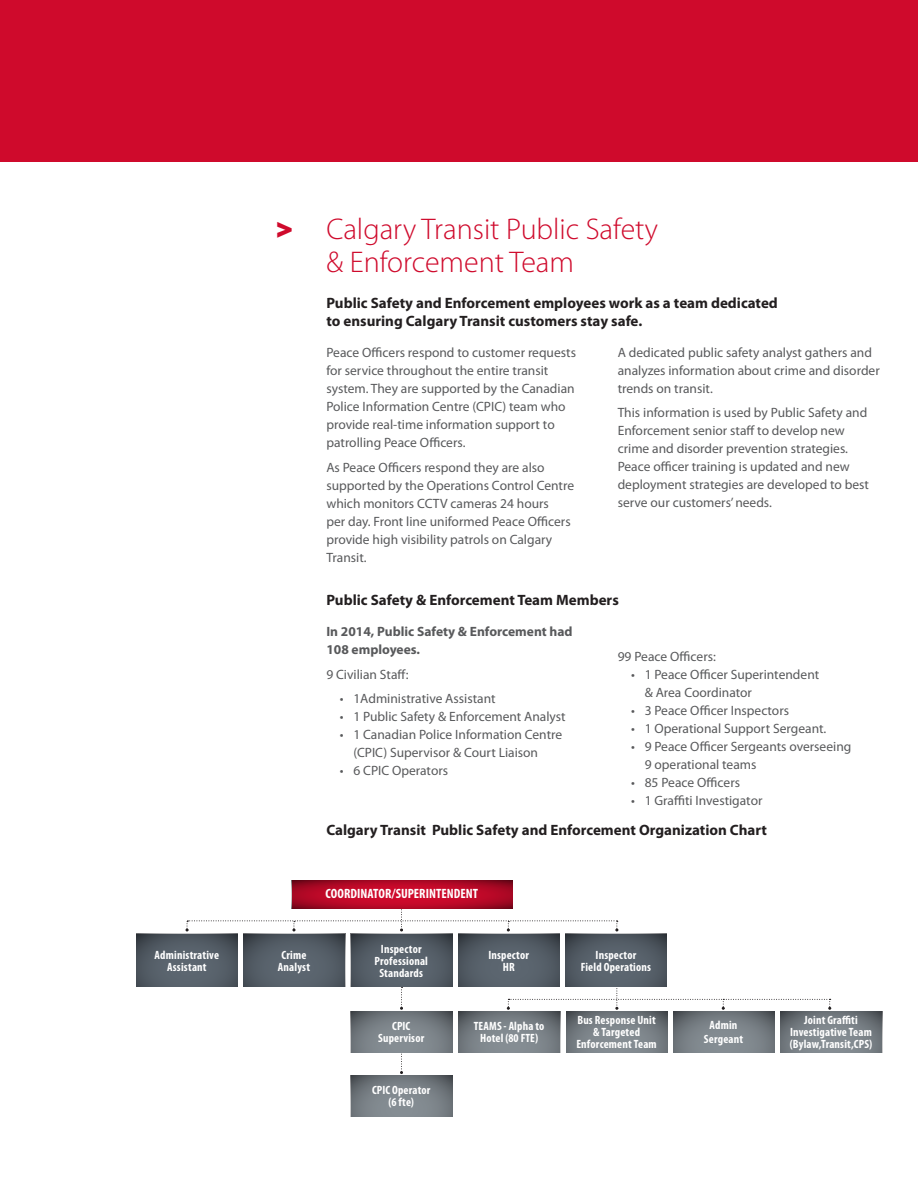
<style>
.page{position:relative;width:918px;height:1188px;background:#fff}
.page>*{position:absolute;margin:0;border:0;box-sizing:border-box;transform-origin:0 0}
.t1{font:300 30px/33px "Myriad Pro";color:#cf0a2c}
.t2{font:900 30px "Metronic Pro";color:#cf0a2c}
.t3{font:700 15px/18px "Myriad Pro";color:#231f20}
.t4{font:13.5px/18px "Myriad Pro";color:#58595b}
.t5{font:700 13.5px/18px "Myriad Pro";color:#58595b}
.t6{font:700 condensed 13.5px "Myriad Pro";color:#fff}
.t7{font:700 condensed 12px/12px "Myriad Pro";letter-spacing:.015em;color:#fff;text-align:center}
</style>
<div class="page">
<div style="left:0;top:0;width:918px;height:162px;background:#cf0a2c"></div>
<svg style="left:400px;top:987px;width:3px;height:23px"></svg>
<svg style="left:400px;top:1053px;width:3px;height:21px"></svg>
<svg style="left:292px;top:880px;width:221px;height:25px;background:#b70826"></svg>
<svg style="left:351px;top:934px;width:101px;height:53px;background:#525b64"></svg>
<svg style="left:351px;top:1011px;width:101px;height:42px;background:#757c82"></svg>
<svg style="left:459px;top:1011px;width:101px;height:42px;background:#757c82"></svg>
<svg style="left:566px;top:1011px;width:102px;height:42px;background:#757c82"></svg>
<svg style="left:780px;top:1011px;width:102px;height:42px;background:#757c82"></svg>
<svg style="left:673px;top:1011px;width:102px;height:42px;background:#757c82"></svg>
<svg style="left:351px;top:1075px;width:101px;height:42px;background:#757c82"></svg>
<svg style="left:244px;top:934px;width:101px;height:53px;background:#525b64"></svg>
<svg style="left:565px;top:934px;width:102px;height:52px;background:#515a64"></svg>
<svg style="left:136px;top:934px;width:102px;height:53px;background:#515a64"></svg>
<svg style="left:458px;top:934px;width:102px;height:53px;background:#515a64"></svg>
<svg style="left:507px;top:986px;width:324px;height:24px"></svg>
<svg style="left:186px;top:905px;width:432px;height:27px"></svg>
<h1 class="t2" style="left:276px;top:210px;width:18px">&gt;</h1>
<h1 class="t1" style="left:326px;top:212px;width:333px">Calgary Transit Public Safety &amp; Enforcement Team</h1>
<p class="t3" style="left:326px;top:294px;width:453px">Public Safety and Enforcement employees work as a team dedicated to ensuring Calgary Transit customers stay safe.</p>
<p class="t4" style="left:326px;top:343px;width:251px">Peace Officers respond to customer requests for service throughout the entire transit system. They are supported by the Canadian Police Information Centre (CPIC) team who provide real-time information support to patrolling Peace Officers.</p>
<p class="t4" style="left:326px;top:458px;width:249px">As Peace Officers respond they are also supported by the Operations Control Centre which monitors CCTV cameras 24 hours<br>per day. Front line uniformed Peace Officers provide high visibility patrols on Calgary Transit.</p>
<p class="t4" style="left:618px;top:343px;width:264px">A dedicated public safety analyst gathers and analyzes information about crime and disorder trends on transit.</p>
<p class="t4" style="left:618px;top:404px;width:253px">This information is used by Public Safety and Enforcement senior staff to develop new crime and disorder prevention strategies.<br>Peace officer training is updated and new deployment strategies are developed to best serve our customers’ needs.</p>
<p class="t3" style="left:326px;top:591px;width:294px">Public Safety &amp; Enforcement Team Members</p>
<p class="t5" style="left:326px;top:622px;width:248px">In 2014, Public Safety &amp; Enforcement had<br>108 employees.</p>
<p class="t4" style="left:326px;top:665px;width:84px">9 Civilian Staff:</p>
<p class="t4" style="left:340px;top:690px;width:157px">• 1Administrative Assistant</p>
<p class="t4" style="left:340px;top:708px;width:227px">• 1 Public Safety &amp; Enforcement Analyst</p>
<p class="t4" style="left:353px;top:726px;width:210px;text-indent:-14px">• 1 Canadian Police Information Centre (CPIC) Supervisor &amp; Court Liaison</p>
<p class="t4" style="left:340px;top:762px;width:110px">• 6 CPIC Operators</p>
<p class="t4" style="left:618px;top:647px;width:100px">99 Peace Officers:</p>
<p class="t4" style="left:645px;top:665px;width:176px;text-indent:-14px">• 1 Peace Officer Superintendent &amp; Area Coordinator</p>
<p class="t4" style="left:631px;top:701px;width:159px">• 3 Peace Officer Inspectors</p>
<p class="t4" style="left:631px;top:719px;width:197px">• 1 Operational Support Sergeant.</p>
<p class="t4" style="left:645px;top:737px;width:208px;text-indent:-14px">• 9 Peace Officer Sergeants overseeing<br>9 operational teams</p>
<p class="t4" style="left:631px;top:773px;width:110px">• 85 Peace Officers</p>
<p class="t4" style="left:631px;top:791px;width:133px">• 1 Graffiti Investigator</p>
<p class="t3" style="left:326px;top:820px;width:442px">Calgary Transit Public Safety and Enforcement Organization Chart</p>
<p class="t6" style="left:326px;top:885px;width:154px">COORDINATOR/SUPERINTENDENT</p>
<p class="t7" style="left:375px;top:943px;width:55px">Inspector<br>Professional<br>Standards</p>
<p class="t7" style="left:155px;top:949px;width:66px">Administrative<br>Assistant</p>
<p class="t7" style="left:488px;top:949px;width:42px">Inspector<br>HR</p>
<p class="t7" style="left:278px;top:949px;width:34px">Crime<br>Analyst</p>
<p class="t7" style="left:581px;top:949px;width:72px">Inspector<br>Field Operations</p>
<p class="t7" style="left:378px;top:1020px;width:47px">CPIC<br>Supervisor</p>
<p class="t7" style="left:474px;top:1020px;width:72px">TEAMS - Alpha to<br>Hotel (80 FTE)</p>
<p class="t7" style="left:576px;top:1014px;width:82px">Bus Response Unit &amp; Targeted<br>Enforcement Team</p>
<p class="t7" style="left:790px;top:1014px;width:84px">Joint Graffiti<br>Investigative Team (Bylaw,Transit,CPS)</p>
<p class="t7" style="left:704px;top:1018px;width:41px;line-height:13.5px">Admin<br>Sergeant</p>
<p class="t7" style="left:372px;top:1084px;width:60px">CPIC Operator (6 fte)</p>
</div>
